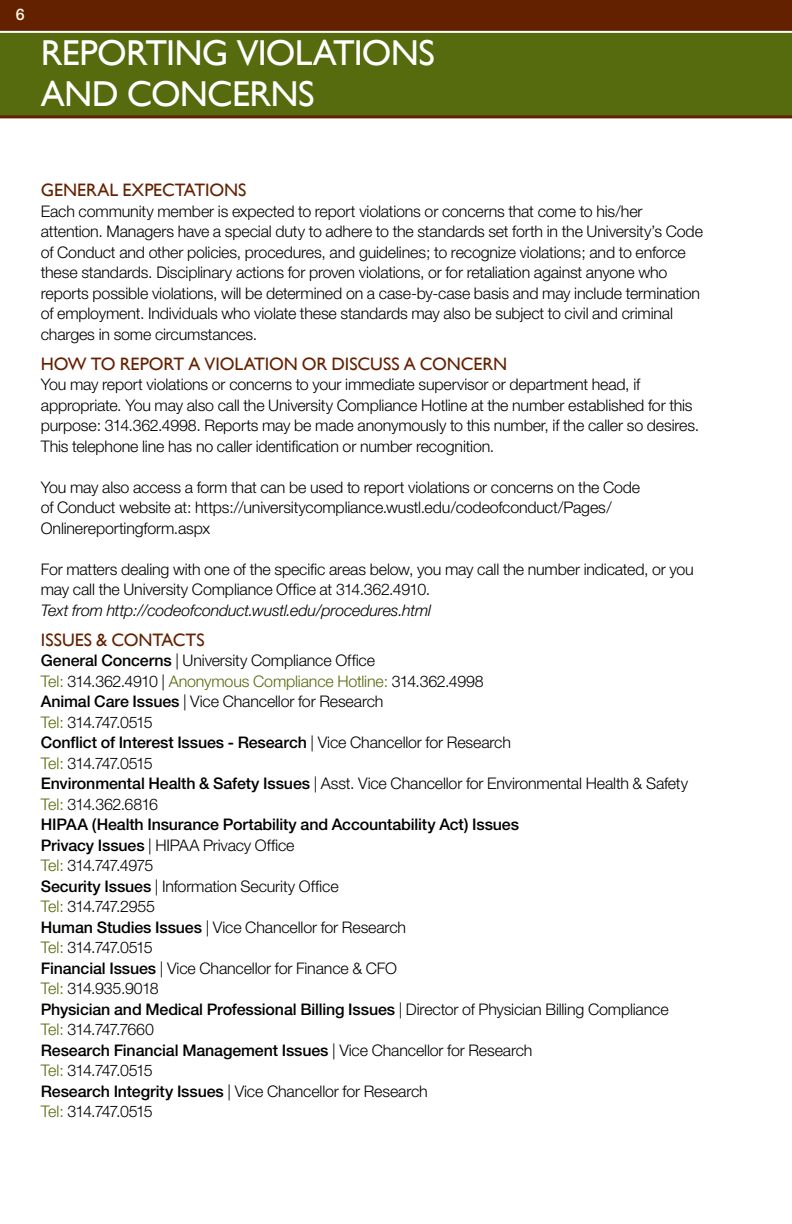
<style>
.page{position:relative;width:792px;height:1224px;background:#fff}
.page>*{position:absolute;margin:0;border:0;box-sizing:border-box;transform-origin:0 0}
.Section_Headline{font:36px "Gill Sans";letter-spacing:-.02em;color:#fff}
.Red_Info_Body_Headli{font:18px "Gill Sans";letter-spacing:-.005em;color:#642100}
.Body{font:300 16px/20.4px "Helvetica Neue";letter-spacing:-.01em;color:#000}
.Body-2{font:500 16px/20.4px "Helvetica Neue";letter-spacing:-.01em;color:#000}
.Body-3{font:300 16px/20.4px "Helvetica Neue";letter-spacing:-.08em;color:#000}
.Body-4{font:300 16px/20.4px "Helvetica Neue";letter-spacing:-.055em;color:#000}
.Body-5{font:italic 300 16px "Helvetica Neue";letter-spacing:-.01em;color:#000}
.Contact_Bold{font:500 16px "Helvetica Neue";color:#fef8dd}
.s1{font-weight:500}
.s2{color:#556b0e}
.s3{font-weight:300}
.s4{font-weight:300;color:#556b0e}
</style>
<div class="page">
<div style="left:0;top:0;width:792px;height:72px;background:#642100"></div>
<div style="left:0;top:32px;width:792px;height:85px;background:#556b0e"></div>
<hr style="left:0;top:31px;width:792px;height:2px;background:#fff">
<hr style="left:0;top:115px;width:792px;height:3px;background:#642100">
<p class="Contact_Bold" style="left:16px;top:5px;width:10px">6</p>
<p class="Section_Headline" style="left:41px;top:32px;width:396px">REPORTING VIOLATIONS</p>
<p class="Section_Headline" style="left:41px;top:73px;width:275px">AND CONCERNS</p>
<p class="Red_Info_Body_Headli" style="left:41px;top:180px;width:207px">GENERAL EXPECTATIONS</p>
<p class="Body" style="left:41px;top:200px;width:664px">Each community member is expected to report violations or concerns that come to his/her attention. Managers have a special duty to adhere to the standards set forth in the University’s Code of Conduct and other policies, procedures, and guidelines; to recognize violations; and to enforce these standards. Disciplinary actions for proven violations, or for retaliation against anyone who reports possible violations, will be determined on a case-by-case basis and may include termination of employment. Individuals who violate these standards may also be subject to civil and criminal charges in some circumstances.</p>
<p class="Red_Info_Body_Headli" style="left:41px;top:353px;width:468px">HOW TO REPORT A VIOLATION OR DISCUSS A CONCERN</p>
<p class="Body" style="left:41px;top:374px;width:660px">You may report violations or concerns to your immediate supervisor or department head, if appropriate. You may also call the University Compliance Hotline at the number established for this purpose: 314.362.4998. Reports may be made anonymously to this number, if the caller so desires.<br>This telephone line has no caller identification or number recognition.</p>
<p class="Body" style="left:41px;top:476px;width:601px">You may also access a form that can be used to report violations or concerns on the Code of Conduct website at: https://universitycompliance.wustl.edu/codeofconduct/Pages/<br>Onlinereportingform.aspx</p>
<p class="Body" style="left:41px;top:558px;width:655px">For matters dealing with one of the specific areas below, you may call the number indicated, or you may call the University Compliance Office at 314.362.4910.</p>
<p class="Body-5" style="left:41px;top:600px;width:392px">Text from http://codeofconduct.wustl.edu/procedures.html</p>
<p class="Red_Info_Body_Headli" style="left:41px;top:629px;width:165px">ISSUES &amp; CONTACTS</p>
<p class="Body" style="left:41px;top:650px;width:445px"><span class="s1">General Concerns</span> | University Compliance Office<br><span class="s2">Tel:</span> 314.362.4910 | <span class="s2">Anonymous Compliance Hotline:</span> 314.362.4998</p>
<p class="Body" style="left:41px;top:691px;width:344px"><span class="s1">Animal Care Issues</span> | Vice Chancellor for Research<br><span class="s2">Tel:</span> 314.747.0515</p>
<p class="Body-3" style="left:41px;top:732px;width:472px"><span class="s1">Conflict of Interest Issues - Research</span> | Vice Chancellor for Research<br><span class="s2">Tel:</span> 314.747.0515</p>
<p class="Body" style="left:41px;top:773px;width:649px"><span class="s1">Environmental Health &amp; Safety Issues</span> | Asst. Vice Chancellor for Environmental Health &amp; Safety<br><span class="s2">Tel:</span> 314.362.6816</p>
<p class="Body-2" style="left:41px;top:814px;width:480px">HIPAA (Health Insurance Portability and Accountability Act) Issues Privacy Issues <span class="s3">| HIPAA Privacy Office<br></span><span class="s4">Tel:</span> <span class="s3">314.747.4975<br></span>Security Issues <span class="s3">| Information Security Office<br></span><span class="s4">Tel:</span> <span class="s3">314.747.2955</span></p>
<p class="Body" style="left:41px;top:916px;width:367px"><span class="s1">Human Studies Issues</span> | Vice Chancellor for Research<br><span class="s2">Tel:</span> 314.747.0515</p>
<p class="Body" style="left:41px;top:957px;width:358px"><span class="s1">Financial Issues</span> | Vice Chancellor for Finance &amp; CFO<br><span class="s2">Tel:</span> 314.935.9018</p>
<p class="Body-4" style="left:41px;top:998px;width:629px"><span class="s1">Physician and Medical Professional Billing Issues</span> | Director of Physician Billing Compliance<br><span class="s2">Tel:</span> 314.747.7660</p>
<p class="Body-3" style="left:41px;top:1039px;width:493px"><span class="s1">Research Financial Management Issues</span> | Vice Chancellor for Research<br><span class="s2">Tel:</span> 314.747.0515</p>
<p class="Body" style="left:41px;top:1080px;width:389px"><span class="s1">Research Integrity Issues</span> | Vice Chancellor for Research<br><span class="s2">Tel:</span> 314.747.0515</p>
</div>
